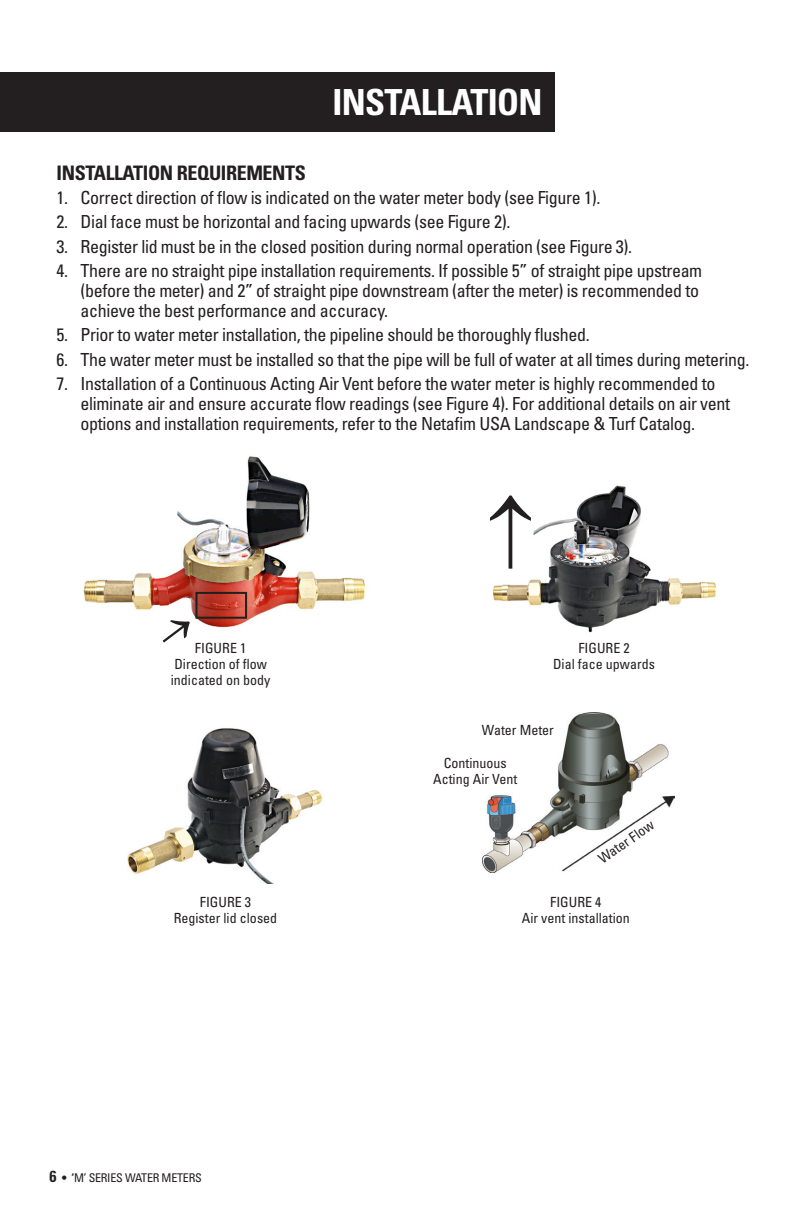
<style>
.page{position:relative;width:790px;height:1224px;background:#fff}
.page>*{position:absolute;margin:0;border:0;box-sizing:border-box;transform-origin:0 0}
.Reverse_Head{font:700 condensed 36px "Univers LT Std";letter-spacing:-.02em;color:#fff}
.t1{font:700 condensed 20px "Univers LT Std";letter-spacing:-.02em;color:#231f20}
.t2{font:condensed 18px/20px "Univers LT Std";letter-spacing:-.02em;color:#231f20}
.t3{font:condensed 14px/16px "Univers LT Std";color:#231f20;text-align:center}
.Subhead{font:condensed 12px "Univers LT Std";letter-spacing:-.02em;color:#231f20}
.s1{font-weight:700;font-size:16px}
.s2{font-weight:700}
</style>
<div class="page">
<div style="left:0;top:72px;width:555px;height:60px;background:#231f20"></div>
<img style="left:493px;top:485px;width:223px;height:148px">
<img style="left:482px;top:713px;width:192px;height:159px">
<img style="left:83px;top:456px;width:283px;height:172px">
<div style="left:195px;top:592px;width:52px;height:27px;border:2px solid #231f20"></div>
<img style="left:127px;top:728px;width:195px;height:156px">
<svg style="left:493px;top:494px;width:38px;height:75px"></svg>
<svg style="left:147px;top:612px;width:50px;height:16px"></svg>
<p class="Reverse_Head" style="left:332px;top:80px;width:211px">INSTALLATION</p>
<p class="t1" style="left:57px;top:160px;width:251px">INSTALLATION REQUIREMENTS</p>
<p class="t2" style="left:57px;top:188px;width:545px">1. Correct direction of flow is indicated on the water meter body (see Figure 1).</p>
<p class="t2" style="left:57px;top:212px;width:455px">2. Dial face must be horizontal and facing upwards (see Figure 2).</p>
<p class="t2" style="left:57px;top:236px;width:577px">3. Register lid must be in the closed position during normal operation (see Figure 3).</p>
<p class="t2" style="left:81px;top:260px;width:623px;text-indent:-24px">4. There are no straight pipe installation requirements. If possible 5” of straight pipe upstream (before the meter) and 2” of straight pipe downstream (after the meter) is recommended to achieve the best performance and accuracy.</p>
<p class="t2" style="left:57px;top:325px;width:534px">5. Prior to water meter installation, the pipeline should be thoroughly flushed.</p>
<p class="t2" style="left:57px;top:349px;width:694px">6. The water meter must be installed so that the pipe will be full of water at all times during metering.</p>
<p class="t2" style="left:81px;top:373px;width:651px;text-indent:-24px">7. Installation of a Continuous Acting Air Vent before the water meter is highly recommended to eliminate air and ensure accurate flow readings (see Figure 4). For additional details on air vent options and installation requirements, refer to the Netafim USA Landscape &amp; Turf Catalog.</p>
<p class="t3" style="left:195px;top:640px;width:53px">FIGURE 1</p>
<p class="t3" style="left:174px;top:656px;width:94px">Direction of flow</p>
<p class="t3" style="left:171px;top:672px;width:101px">indicated on body</p>
<p class="t3" style="left:200px;top:894px;width:53px">FIGURE 3</p>
<p class="t3" style="left:174px;top:910px;width:105px">Register lid closed</p>
<p class="Subhead" style="left:50px;top:1170px;width:154px"><span class="s1">6</span> <span class="s2">• ‘</span>M’ SERIES WATER METERS</p>
<p class="t3" style="left:578px;top:640px;width:53px">FIGURE 2</p>
<p class="t3" style="left:553px;top:656px;width:103px">Dial face upwards</p>
<p class="t3" style="left:482px;top:722px;width:73px">Water Meter</p>
<p class="t3" style="left:433px;top:755px;width:86px">Continuous<br>Acting Air Vent</p>
<p class="t3" style="left:595px;top:854px;width:66px;rotate:-35deg">Water Flow</p>
<p class="t3" style="left:550px;top:894px;width:53px">FIGURE 4</p>
<p class="t3" style="left:521px;top:910px;width:110px">Air vent installation</p>
</div>
